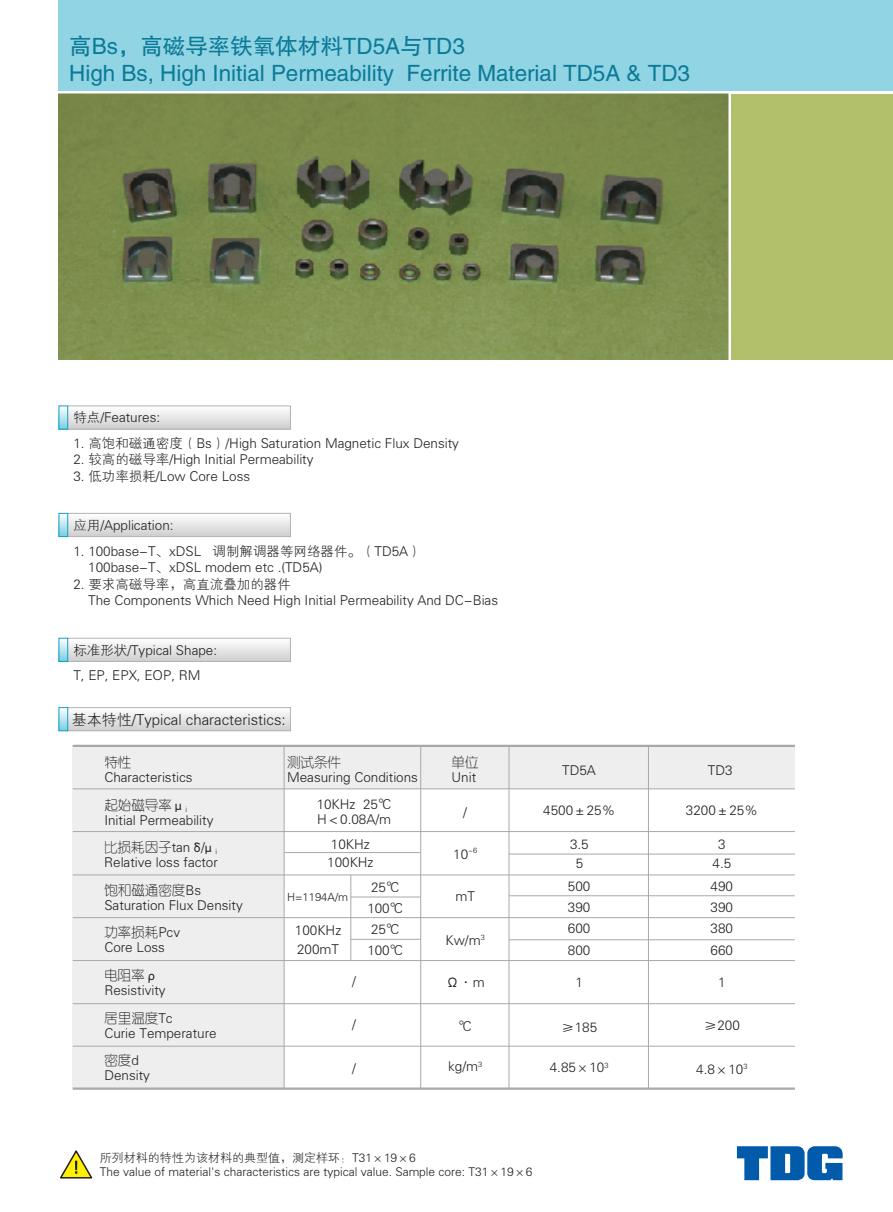
<style>
.page{position:relative;width:893px;height:1212px;background:#fff}
.page>*{position:absolute;margin:0;border:0;box-sizing:border-box;transform-origin:0 0}
.t1{font:22.5px/27px "FZ Hei B01 S";color:#0b7a97}
.t2{font:15px "FZ Xi Hei I Z08 S";color:#231f20}
.t3{font:13.5px/15px "FZ Xi Yuan M01 S";color:#231f20}
.t4{font:13.5px/16.5px "FZ Xi Hei I Z08 S";color:#231f20}
.t5{font:12px/14.2px "FZ Xi Hei I Z08 S";color:#231f20}
.t6{font:11.25px "FZ Xi Yuan M01 S";color:#231f20}
</style>
<div class="page">
<div style="left:73px;top:745px;width:722px;height:44px;background:#eeeeef"></div>
<div style="left:73px;top:783px;width:211px;height:305px;background:#eeeeef"></div>
<hr style="left:73px;top:745px;width:722px;height:2px;background:#a8a9ad">
<hr style="left:73px;top:788px;width:722px;height:1px;background:#a8a9ad">
<hr style="left:73px;top:831px;width:722px;height:1px;background:#a8a9ad">
<hr style="left:73px;top:874px;width:722px;height:1px;background:#a8a9ad">
<hr style="left:73px;top:917px;width:722px;height:1px;background:#a8a9ad">
<hr style="left:73px;top:960px;width:722px;height:1px;background:#a8a9ad">
<hr style="left:73px;top:1003px;width:722px;height:1px;background:#a8a9ad">
<hr style="left:73px;top:1046px;width:722px;height:1px;background:#a8a9ad">
<hr style="left:73px;top:1087px;width:722px;height:3px;background:#a8a9ad">
<hr style="left:284px;top:746px;width:1px;height:343px;background:#a8a9ad">
<hr style="left:420px;top:746px;width:1px;height:342px;background:#a8a9ad">
<hr style="left:509px;top:746px;width:1px;height:342px;background:#a8a9ad">
<hr style="left:648px;top:746px;width:1px;height:342px;background:#a8a9ad">
<hr style="left:350px;top:875px;width:1px;height:85px;background:#a8a9ad">
<hr style="left:351px;top:897px;width:69px;height:1px;background:#a8a9ad">
<hr style="left:351px;top:939px;width:70px;height:1px;background:#a8a9ad">
<hr style="left:509px;top:895px;width:286px;height:1px;background:#a8a9ad">
<hr style="left:284px;top:852px;width:136px;height:1px;background:#a8a9ad">
<hr style="left:509px;top:854px;width:286px;height:1px;background:#a8a9ad">
<hr style="left:509px;top:939px;width:286px;height:1px;background:#a8a9ad">
<svg style="left:68px;top:405px;width:223px;height:24px"></svg>
<svg style="left:59px;top:405px;width:9px;height:24px"></svg>
<svg style="left:68px;top:513px;width:223px;height:24px"></svg>
<svg style="left:59px;top:513px;width:9px;height:24px"></svg>
<svg style="left:68px;top:638px;width:223px;height:24px"></svg>
<svg style="left:59px;top:638px;width:9px;height:24px"></svg>
<svg style="left:68px;top:707px;width:223px;height:24px"></svg>
<svg style="left:59px;top:707px;width:9px;height:24px"></svg>
<div style="left:59px;top:0;width:834px;height:91px;background:#91d4e4"></div>
<svg style="left:60px;top:1150px;width:33px;height:29px"></svg>
<svg style="left:737px;top:1146px;width:106px;height:34px"></svg>
<div style="left:731px;top:94px;width:162px;height:266px;background:#b2bf6b"></div>
<img style="left:58px;top:93px;width:671px;height:267px">
<h1 class="t1" style="left:69px;top:33px;width:622px">高Bs，高磁导率铁氧体材料TD5A与TD3<br>High Bs, High Initial Permeability Ferrite Material TD5A &amp; TD3</h1>
<p class="t4" style="left:73px;top:410px;width:88px">特点/Features:</p>
<p class="t4" style="left:73px;top:435px;width:387px">1. 高饱和磁通密度（Bs）/High Saturation Magnetic Flux Density</p>
<p class="t4" style="left:73px;top:452px;width:242px">2. 较高的磁导率/High Initial Permeability</p>
<p class="t4" style="left:73px;top:468px;width:178px">3. 低功率损耗/Low Core Loss</p>
<p class="t4" style="left:73px;top:518px;width:102px">应用/Application:</p>
<p class="t4" style="left:88px;top:543px;width:335px;text-indent:-15px">1. 100base-T、xDSL 调制解调器等网络器件。（TD5A）<br>100base-T、xDSL modem etc .(TD5A)</p>
<p class="t4" style="left:88px;top:576px;width:411px;text-indent:-15px">2. 要求高磁导率，高直流叠加的器件<br>The Components Which Need High Initial Permeability And DC-Bias</p>
<p class="t4" style="left:73px;top:638px;width:145px;line-height:25.5px">标准形状/Typical Shape:<br>T, EP, EPX, EOP, RM</p>
<p class="t2" style="left:72px;top:712px;width:215px">基本特性/Typical characteristics:</p>
<p class="t3" style="left:104px;top:755px;width:90px">特性<br>Characteristics</p>
<p class="t3" style="left:287px;top:755px;width:132px">测试条件<br>Measuring Conditions</p>
<p class="t3" style="left:317px;top:797px;width:76px">10KHz 25℃<br>H＜0.08A/m</p>
<p class="t3" style="left:104px;top:798px;width:111px">起始磁导率μ<sub>i<br></sub>Initial Permeability</p>
<p class="t3" style="left:452px;top:755px;width:28px">单位<br>Unit</p>
<p class="t3" style="left:562px;top:763px;width:35px">TD5A</p>
<p class="t3" style="left:708px;top:763px;width:26px">TD3</p>
<p class="t3" style="left:463px;top:805px;width:5px">/</p>
<p class="t3" style="left:543px;top:803px;width:73px">4500±25%</p>
<p class="t3" style="left:686px;top:803px;width:73px">3200±25%</p>
<p class="t3" style="left:104px;top:840px;width:115px">比损耗因子tanδ/μ<sub>i<br></sub>Relative loss factor</p>
<p class="t3" style="left:331px;top:837px;width:40px">10KHz</p>
<p class="t3" style="left:570px;top:837px;width:20px">3.5</p>
<p class="t3" style="left:718px;top:837px;width:9px">3</p>
<p class="t3" style="left:453px;top:847px;width:26px">10<sup>-6</sup></p>
<p class="t3" style="left:327px;top:855px;width:48px">100KHz</p>
<p class="t3" style="left:576px;top:856px;width:9px">5</p>
<p class="t3" style="left:713px;top:856px;width:20px">4.5</p>
<p class="t3" style="left:104px;top:883px;width:140px">饱和磁通密度Bs<br>Saturation Flux Density</p>
<p class="t3" style="left:104px;top:925px;width:77px">功率损耗Pcv<br>Core Loss</p>
<p class="t3" style="left:104px;top:968px;width:63px">电阻率ρ<br>Resistivity</p>
<p class="t3" style="left:104px;top:1011px;width:114px">居里温度Tc<br>Curie Temperature</p>
<p class="t3" style="left:104px;top:1053px;width:47px">密度d<br>Density</p>
<p class="t6" style="left:287px;top:890px;width:63px">H=1194A/m</p>
<p class="t3" style="left:295px;top:922px;width:48px;line-height:18.3px">100KHz<br>200mT</p>
<p class="t3" style="left:352px;top:974px;width:5px">/</p>
<p class="t3" style="left:352px;top:1017px;width:5px">/</p>
<p class="t3" style="left:352px;top:1061px;width:5px">/</p>
<p class="t3" style="left:367px;top:877px;width:37px;line-height:21px">25℃<br>100℃<br>25℃<br>100℃</p>
<p class="t3" style="left:455px;top:889px;width:21px">mT</p>
<p class="t3" style="left:445px;top:933px;width:41px">Kw/m<sup>3</sup></p>
<p class="t3" style="left:446px;top:975px;width:40px">Ω·m</p>
<p class="t3" style="left:458px;top:1019px;width:15px">℃</p>
<p class="t3" style="left:448px;top:1059px;width:36px">kg/m<sup>3</sup></p>
<p class="t3" style="left:568px;top:876px;width:24px;line-height:21.3px;text-align:justify">500<br>390<br>600<br>800</p>
<p class="t3" style="left:575px;top:975px;width:9px">1</p>
<p class="t3" style="left:711px;top:876px;width:24px;line-height:21.3px;text-align:justify">490<br>390<br>380<br>660</p>
<p class="t3" style="left:718px;top:975px;width:9px">1</p>
<p class="t3" style="left:704px;top:1018px;width:37px">≥200</p>
<p class="t3" style="left:561px;top:1020px;width:37px">≥185</p>
<p class="t3" style="left:550px;top:1060px;width:60px">4.85×10<sup>3</sup></p>
<p class="t3" style="left:696px;top:1062px;width:53px">4.8×10<sup>3</sup></p>
<p class="t5" style="left:100px;top:1151px;width:434px">所列材料的特性为该材料的典型值，测定样环：T31×19×6<br>The value of material's characteristics are typical value. Sample core: T31×19×6</p>
</div>
